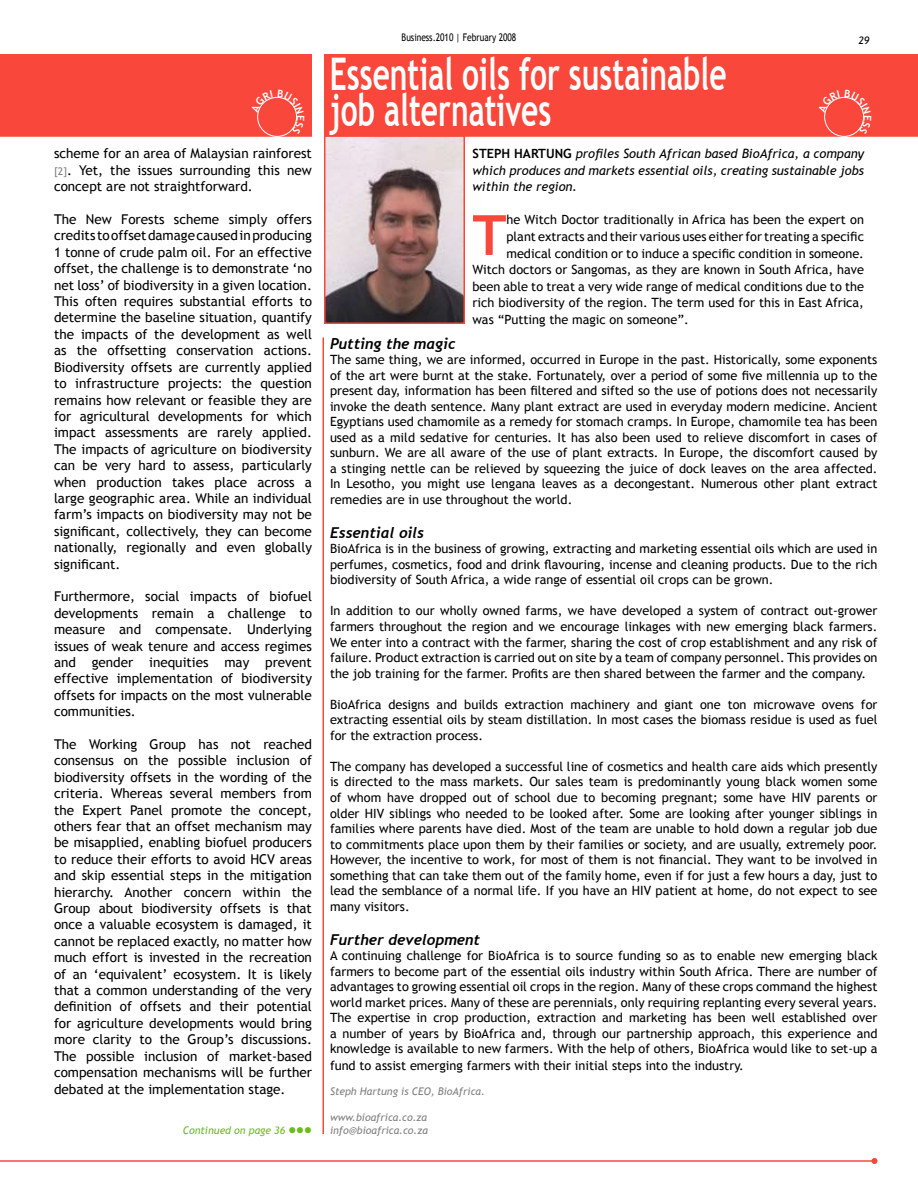
<style>
.page{position:relative;width:918px;height:1188px;background:#fff}
.page>*{position:absolute;margin:0;border:0;box-sizing:border-box;transform-origin:0 0}
.t1{font:700 55.5px "Trebuchet MS";color:#f9483b}
.t2{font:700 45px/36px "Trebuchet MS";color:#fff;scale:.67 1}
.t3{font:italic 700 15px "Trebuchet";color:#000}
.t4{font:13.5px/16.4px "Trebuchet MS";color:#000;text-align:justify}
.t5{font:12.75px/15.6px "Trebuchet MS";color:#000;text-align:justify}
.t6{font:italic 12.75px/16.6px "Trebuchet MS";color:#000;text-align:justify}
.t7{font:italic 10.5px/12.9px "Trebuchet MS";color:#808080}
.t8{font:10.5px "Trebuchet MS";color:#000;scale:.8 1}
.t9{font:italic 10.5px "Trebuchet MS";color:#6bbd1b}
.t10{font:italic 10.5px "Trebuchet MS";color:#000}
.s1{font-size:10.5px;color:#808080}
.s2{font-weight:700;font-style:normal}
</style>
<div class="page">
<img style="left:327px;top:138px;width:135px;height:183px">
<div style="left:324px;top:135px;width:141px;height:189px;border:2px solid #f9483b"></div>
<div style="left:324px;top:54px;width:594px;height:83px;background:#f9483b"></div>
<div style="left:824px;top:97px;width:40px;height:40px;border:1px solid #fff;border-radius:50%"></div>
<hr style="left:322px;top:338px;width:2px;height:796px;background:#f9483b">
<hr style="left:0;top:1160px;width:874px;height:2px;background:#f9483b">
<svg style="left:872px;top:1158px;width:6px;height:6px"></svg>
<div style="left:0;top:54px;width:312px;height:83px;background:#f9483b"></div>
<svg style="left:818px;top:90px;width:53px;height:44px;background:#f95043"></svg>
<p class="t4" style="left:54px;top:146px;width:259px">scheme for an area of Malaysian rainforest <span class="s1">[2]</span>. Yet, the issues surrounding this new concept are not straightforward.</p>
<p class="t4" style="left:54px;top:211px;width:260px">The New Forests scheme simply offers credits to offset damage caused in producing 1 tonne of crude palm oil. For an effective offset, the challenge is to demonstrate ‘no net loss’ of biodiversity in a given location.<br>This often requires substantial efforts to determine the baseline situation, quantify the impacts of the development as well as the offsetting conservation actions.<br>Biodiversity offsets are currently applied to infrastructure projects: the question remains how relevant or feasible they are for agricultural developments for which impact assessments are rarely applied.<br>The impacts of agriculture on biodiversity can be very hard to assess, particularly when production takes place across a large geographic area. While an individual farm’s impacts on biodiversity may not be significant, collectively, they can become nationally, regionally and even globally significant.</p>
<p class="t4" style="left:54px;top:589px;width:259px">Furthermore, social impacts of biofuel developments remain a challenge to measure and compensate. Underlying issues of weak tenure and access regimes and gender inequities may prevent effective implementation of biodiversity offsets for impacts on the most vulnerable communities.</p>
<p class="t4" style="left:54px;top:736px;width:260px">The Working Group has not reached consensus on the possible inclusion of biodiversity offsets in the wording of the criteria. Whereas several members from the Expert Panel promote the concept, others fear that an offset mechanism may be misapplied, enabling biofuel producers to reduce their efforts to avoid HCV areas and skip essential steps in the mitigation hierarchy. Another concern within the Group about biodiversity offsets is that once a valuable ecosystem is damaged, it cannot be replaced exactly, no matter how much effort is invested in the recreation of an ‘equivalent’ ecosystem. It is likely that a common understanding of the very definition of offsets and their potential for agriculture developments would bring more clarity to the Group’s discussions.<br>The possible inclusion of market-based compensation mechanisms will be further debated at the implementation stage.</p>
<p class="t9" style="left:183px;top:1124px;width:131px">Continued on page 36 ●●●</p>
<p class="t8" style="left:402px;top:31px;width:145px">Business.2010 | February 2008</p>
<p class="t10" style="left:858px;top:34px;width:13px">29</p>
<h2 class="t2" style="left:330px;top:56px;width:594px">Essential oils for sustainable job alternatives</h2>
<p class="t6" style="left:472px;top:145px;width:393px"><span class="s2">Steph Hartung</span> profiles South African based BioAfrica, a company which produces and markets essential oils, creating sustainable jobs within the region.</p>
<h1 class="t1" style="left:472px;top:201px;width:34px">T</h1>
<p class="t5" style="left:506px;top:212px;width:359px">he Witch Doctor traditionally in Africa has been the expert on</p>
<p class="t5" style="left:506px;top:229px;width:359px">plant extracts and their various uses either for treating a specific</p>
<p class="t5" style="left:506px;top:245px;width:359px">medical condition or to induce a specific condition in someone.</p>
<p class="t5" style="left:472px;top:262px;width:393px">Witch doctors or Sangomas, as they are known in South Africa, have</p>
<p class="t5" style="left:472px;top:279px;width:393px">been able to treat a very wide range of medical conditions due to the</p>
<p class="t5" style="left:472px;top:295px;width:393px">rich biodiversity of the region. The term used for this in East Africa,</p>
<p class="t5" style="left:472px;top:312px;width:218px">was “Putting the magic on someone”.</p>
<p class="t3" style="left:330px;top:334px;width:127px">Putting the magic</p>
<p class="t5" style="left:330px;top:352px;width:549px">The same thing, we are informed, occurred in Europe in the past. Historically, some exponents of the art were burnt at the stake. Fortunately, over a period of some five millennia up to the present day, information has been filtered and sifted so the use of potions does not necessarily invoke the death sentence. Many plant extract are used in everyday modern medicine. Ancient Egyptians used chamomile as a remedy for stomach cramps. In Europe, chamomile tea has been used as a mild sedative for centuries. It has also been used to relieve discomfort in cases of sunburn. We are all aware of the use of plant extracts. In Europe, the discomfort caused by a stinging nettle can be relieved by squeezing the juice of dock leaves on the area affected.<br>In Lesotho, you might use lengana leaves as a decongestant. Numerous other plant extract remedies are in use throughout the world.</p>
<p class="t3" style="left:330px;top:523px;width:96px">Essential oils</p>
<p class="t5" style="left:330px;top:541px;width:549px">BioAfrica is in the business of growing, extracting and marketing essential oils which are used in perfumes, cosmetics, food and drink flavouring, incense and cleaning products. Due to the rich biodiversity of South Africa, a wide range of essential oil crops can be grown.</p>
<p class="t5" style="left:330px;top:603px;width:549px">In addition to our wholly owned farms, we have developed a system of contract out-grower farmers throughout the region and we encourage linkages with new emerging black farmers.<br>We enter into a contract with the farmer, sharing the cost of crop establishment and any risk of failure. Product extraction is carried out on site by a team of company personnel. This provides on the job training for the farmer. Profits are then shared between the farmer and the company.</p>
<p class="t5" style="left:330px;top:697px;width:549px">BioAfrica designs and builds extraction machinery and giant one ton microwave ovens for extracting essential oils by steam distillation. In most cases the biomass residue is used as fuel for the extraction process.</p>
<p class="t5" style="left:330px;top:759px;width:549px">The company has developed a successful line of cosmetics and health care aids which presently is directed to the mass markets. Our sales team is predominantly young black women some of whom have dropped out of school due to becoming pregnant; some have HIV parents or older HIV siblings who needed to be looked after. Some are looking after younger siblings in families where parents have died. Most of the team are unable to hold down a regular job due to commitments place upon them by their families or society, and are usually, extremely poor.<br>However, the incentive to work, for most of them is not financial. They want to be involved in something that can take them out of the family home, even if for just a few hours a day, just to lead the semblance of a normal life. If you have an HIV patient at home, do not expect to see many visitors.</p>
<p class="t3" style="left:330px;top:930px;width:152px">Further development</p>
<p class="t5" style="left:330px;top:948px;width:549px">A continuing challenge for BioAfrica is to source funding so as to enable new emerging black farmers to become part of the essential oils industry within South Africa. There are number of advantages to growing essential oil crops in the region. Many of these crops command the highest world market prices. Many of these are perennials, only requiring replanting every several years.<br>The expertise in crop production, extraction and marketing has been well established over a number of years by BioAfrica and, through our partnership approach, this experience and knowledge is available to new farmers. With the help of others, BioAfrica would like to set-up a fund to assist emerging farmers with their initial steps into the industry.</p>
<p class="t7" style="left:330px;top:1085px;width:157px">Steph Hartung is CEO, BioAfrica.</p>
<p class="t7" style="left:330px;top:1111px;width:99px">www.bioafrica.co.za info@bioafrica.co.za</p>
</div>
